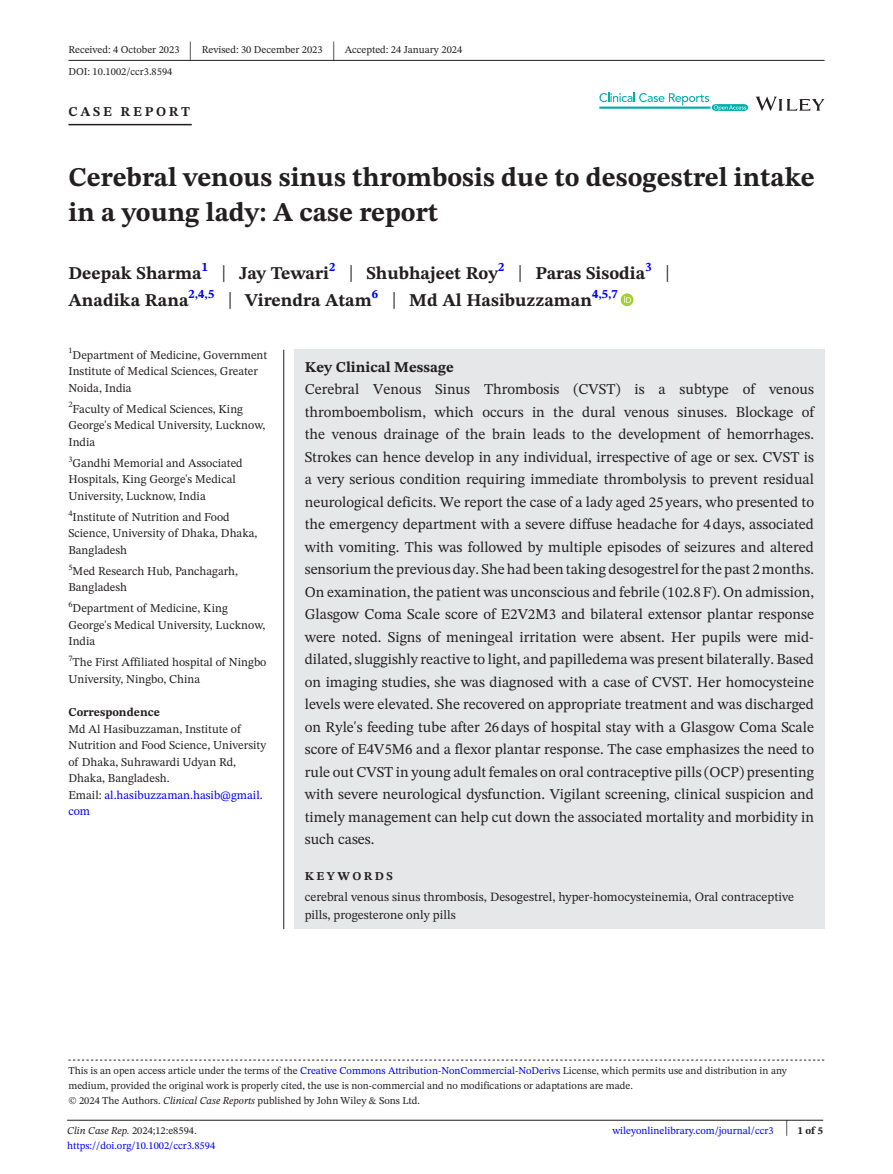
<style>
.page{position:relative;width:893px;height:1174px;background:#fff}
.page>*{position:absolute;margin:0;border:0;box-sizing:border-box;transform-origin:0 0}
.t1{font:700 27px/34.5px "STIX Two Text";color:#231f20}
.t2{font:25.65px "STIX Two Text";color:#231f20;scale:.49 1}
.t3{font:700 18px/27px "STIX Two Text";color:#231f20}
.t4{font:15px/22.5px "STIX Two Text";color:#231f20;text-align:justify}
.t5{font:700 15px "STIX Two Text";color:#231f20}
.t6{font:700 13.5px "STIX Two Text";letter-spacing:.2em;color:#231f20}
.t7{font:12.75px/17.2px "STIX Two Text";color:#231f20}
.t8{font:12px/16.5px "STIX Two Text";color:#231f20}
.t9{font:700 12px "STIX Two Text";color:#231f20}
.t10{font:700 12px "STIX Two Text";letter-spacing:.2em;color:#231f20}
.t11{font:10.5px/15px "STIX Two Text";color:#231f20}
.t12{font:10.5px "STIX Two Text";color:#00f}
.t13{font:700 10.5px "STIX Two Text";color:#231f20}
.s1{font-weight:400;font-size:23.4px}
.s2{color:#00f}
.s3{font-style:italic}
.s4{font-weight:400;font-size:22.2px}
</style>
<div class="page">
<hr style="left:67px;top:1119px;width:756px;height:1px;background:#231f20">
<svg style="left:756px;top:97px;width:68px;height:14px"></svg>
<svg style="left:599px;top:93px;width:149px;height:18px"></svg>
<hr style="left:68px;top:60px;width:756px;height:1px;background:#231f20">
<hr style="left:68px;top:124px;width:124px;height:1px;background:#231f20">
<div style="left:621px;top:293px;width:12px;height:13px;background:#a5cd39;border-radius:50%"></div>
<svg style="left:624px;top:296px;width:7px;height:7px"></svg>
<svg style="left:68px;top:1059px;width:756px;height:1px"></svg>
<div style="left:294px;top:350px;width:530px;height:579px;background:#e6e7e9"></div>
<hr style="left:283px;top:350px;width:1px;height:579px;background:#231f20">
<p class="t11" style="left:68px;top:42px;width:113px">Received: 4 October 2023</p>
<h2 class="t2" style="left:189px;top:32px;width:8px">|</h2>
<p class="t11" style="left:202px;top:42px;width:122px">Revised: 30 December 2023</p>
<h2 class="t2" style="left:332px;top:32px;width:8px">|</h2>
<p class="t11" style="left:345px;top:42px;width:119px">Accepted: 24 January 2024</p>
<p class="t11" style="left:68px;top:64px;width:105px">DOI: 10.1002/ccr3.8594</p>
<p class="t6" style="left:68px;top:101px;width:123px">CASE REPORT</p>
<h1 class="t1" style="left:68px;top:161px;width:748px">Cerebral venous sinus thrombosis due to desogestrel intake in a young lady: A case report</h1>
<p class="t3" style="left:68px;top:260px;width:603px">Deepak Sharma<sup>1</sup> <span class="s1">|</span> Jay Tewari<sup>2</sup> <span class="s1">|</span> Shubhajeet Roy<sup>2</sup> <span class="s1">|</span> Paras Sisodia<sup>3</sup> <span class="s1">|<br></span>Anadika Rana<sup>2,4,5</sup> <span class="s1">|</span> Virendra Atam<sup>6</sup> <span class="s1">|</span> Md Al Hasibuzzaman<sup>4,5,7</sup></p>
<p class="t8" style="left:68px;top:346px;width:200px"><sup>1</sup>Department of Medicine, Government<br>Institute of Medical Sciences, Greater<br>Noida, India</p>
<p class="t8" style="left:68px;top:400px;width:198px"><sup>2</sup>Faculty of Medical Sciences, King<br>George's Medical University, Lucknow,<br>India</p>
<p class="t8" style="left:68px;top:454px;width:176px"><sup>3</sup>Gandhi Memorial and Associated<br>Hospitals, King George's Medical<br>University, Lucknow, India</p>
<p class="t8" style="left:68px;top:508px;width:191px"><sup>4</sup>Institute of Nutrition and Food<br>Science, University of Dhaka, Dhaka,<br>Bangladesh</p>
<p class="t8" style="left:68px;top:562px;width:171px"><sup>5</sup>Med Research Hub, Panchagarh,<br>Bangladesh</p>
<p class="t8" style="left:68px;top:600px;width:198px"><sup>6</sup>Department of Medicine, King<br>George's Medical University, Lucknow,<br>India</p>
<p class="t8" style="left:68px;top:654px;width:199px"><sup>7</sup>The First Affiliated hospital of Ningbo<br>University, Ningbo, China</p>
<p class="t9" style="left:68px;top:703px;width:93px">Correspondence</p>
<p class="t8" style="left:68px;top:720px;width:199px">Md Al Hasibuzzaman, Institute of<br>Nutrition and Food Science, University of Dhaka, Suhrawardi Udyan Rd,<br>Dhaka, Bangladesh.<br>Email: <span class="s2">al.hasibuzzaman.hasib@gmail. com</span></p>
<p class="t5" style="left:305px;top:356px;width:150px">Key Clinical Message</p>
<p class="t4" style="left:305px;top:378px;width:511px">Cerebral Venous Sinus Thrombosis (CVST) is a subtype of venous thromboembolism, which occurs in the dural venous sinuses. Blockage of the venous drainage of the brain leads to the development of hemorrhages.<br>Strokes can hence develop in any individual, irrespective of age or sex. CVST is a very serious condition requiring immediate thrombolysis to prevent residual neurological deficits. We report the case of a lady aged 25years, who presented to the emergency department with a severe diffuse headache for 4days, associated with vomiting. This was followed by multiple episodes of seizures and altered sensorium the previous day. She had been taking desogestrel for the past 2months.<br>On examination, the patient was unconscious and febrile (102.8F). On admission, Glasgow Coma Scale score of E2V2M3 and bilateral extensor plantar response were noted. Signs of meningeal irritation were absent. Her pupils were mid&shy;dilated, sluggishly reactive to light, and papilledema was present bilaterally. Based on imaging studies, she was diagnosed with a case of CVST. Her homocysteine levels were elevated. She recovered on appropriate treatment and was discharged on Ryle's feeding tube after 26days of hospital stay with a Glasgow Coma Scale score of E4V5M6 and a flexor plantar response. The case emphasizes the need to rule out CVST in young adult females on oral contraceptive pills (OCP) presenting with severe neurological dysfunction. Vigilant screening, clinical suspicion and timely management can help cut down the associated mortality and morbidity in such cases.</p>
<p class="t10" style="left:305px;top:867px;width:90px">KEYWORDS</p>
<p class="t7" style="left:305px;top:888px;width:491px">cerebral venous sinus thrombosis, Desogestrel, hyper-homocysteinemia, Oral contraceptive pills, progesterone only pills</p>
<p class="t11" style="left:68px;top:1063px;width:720px">This is an open access article under the terms of the <span class="s2">Creative Commons Attribution-NonCommercial-NoDerivs</span> License, which permits use and distribution in any medium, provided the original work is properly cited, the use is non-commercial and no modifications or adaptations are made.<br>© 2024 The Authors. <span class="s3">Clinical Case Reports</span> published by John Wiley &amp; Sons Ltd.</p>
<p class="t11" style="left:67px;top:1123px;width:131px"><span class="s3">Clin Case Rep.</span> 2024;12:e8594.</p>
<p class="t13" style="left:785px;top:1123px;width:39px"><span class="s4">|</span> 1 of 5</p>
<p class="t12" style="left:67px;top:1138px;width:150px">https://doi.org/10.1002/ccr3.8594</p>
<p class="t12" style="left:612px;top:1123px;width:163px">wileyonlinelibrary.com/journal/ccr3</p>
</div>
